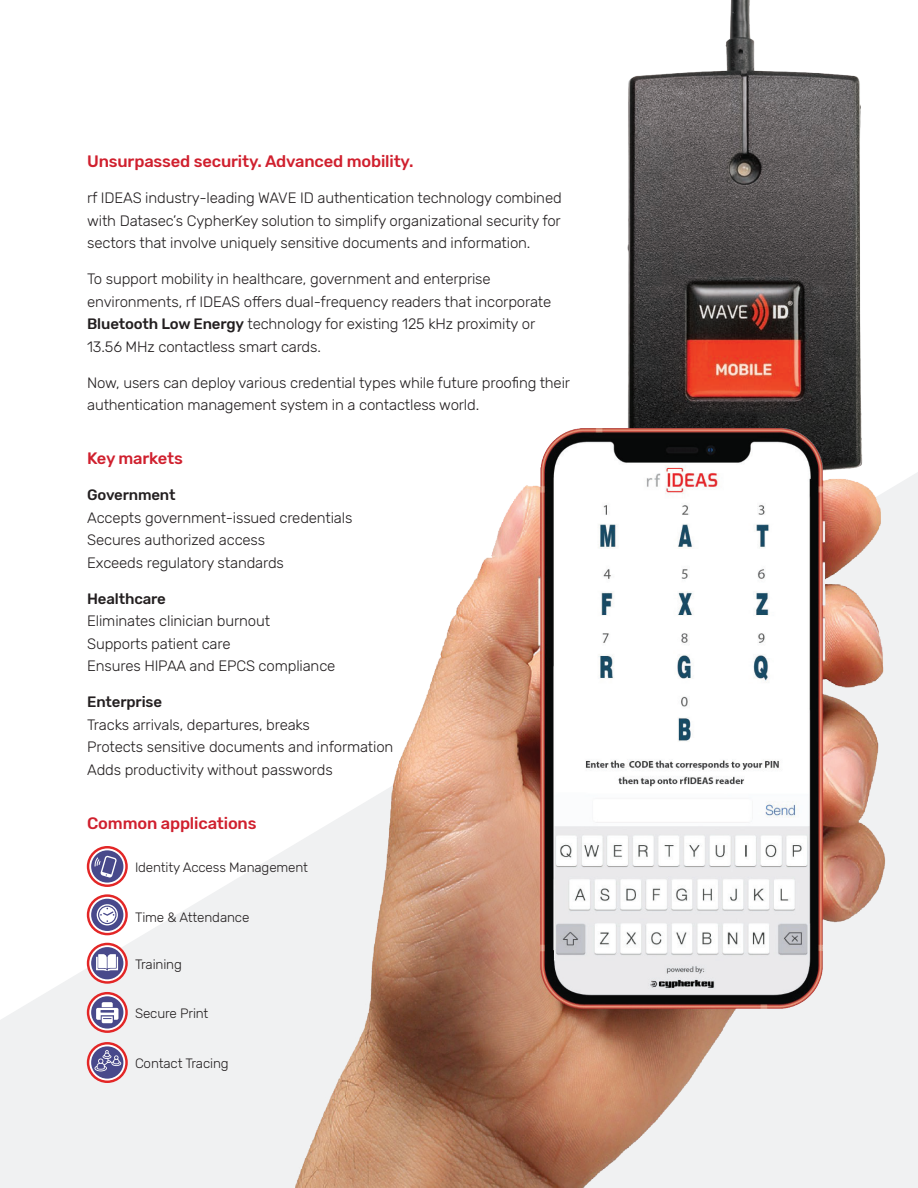
<style>
.page{position:relative;width:918px;height:1188px;background:#fff}
.page>*{position:absolute;margin:0;border:0;box-sizing:border-box;transform-origin:0 0}
.t1{font:500 16.5px "Rubik";letter-spacing:-.01em;color:#d0202e}
.t2{font:300 15px/22.5px "Rubik";letter-spacing:-.01em;color:#231f20}
.t3{font:500 15px "Rubik";letter-spacing:-.01em;color:#231f20}
.t4{font:300 13.5px "Rubik";letter-spacing:-.01em;color:#231f20}
.s1{font-weight:500}
</style>
<div class="page">
<img style="left:627px;top:0;width:234px;height:364px">
<svg style="left:0;top:846px;width:232px;height:342px;fill:#f0f1f2"></svg>
<svg style="left:87px;top:846px;width:41px;height:41px"></svg>
<svg style="left:89px;top:848px;width:36px;height:36px"></svg>
<div style="left:91px;top:850px;width:32px;height:33px;background:#48498b;border-radius:50%"></div>
<svg style="left:94px;top:856px;width:23px;height:22px"></svg>
<svg style="left:87px;top:894px;width:41px;height:41px"></svg>
<svg style="left:89px;top:897px;width:36px;height:36px"></svg>
<div style="left:91px;top:899px;width:32px;height:32px;background:#48498b;border-radius:50%"></div>
<svg style="left:97px;top:904px;width:21px;height:21px"></svg>
<svg style="left:87px;top:943px;width:41px;height:41px"></svg>
<svg style="left:89px;top:945px;width:36px;height:36px"></svg>
<div style="left:91px;top:947px;width:32px;height:32px;background:#48498b;border-radius:50%"></div>
<svg style="left:96px;top:954px;width:22px;height:17px"></svg>
<svg style="left:87px;top:992px;width:41px;height:41px"></svg>
<svg style="left:89px;top:994px;width:36px;height:36px"></svg>
<svg style="left:91px;top:996px;width:32px;height:33px"></svg>
<svg style="left:96px;top:1002px;width:22px;height:21px"></svg>
<svg style="left:87px;top:1042px;width:41px;height:41px"></svg>
<svg style="left:89px;top:1045px;width:36px;height:36px"></svg>
<svg style="left:91px;top:1046px;width:32px;height:33px"></svg>
<svg style="left:94px;top:1050px;width:27px;height:21px"></svg>
<img style="left:232px;top:364px;width:686px;height:824px">
<p class="t1" style="left:87px;top:152px;width:328px">Unsurpassed security. Advanced mobility.</p>
<p class="t2" style="left:87px;top:187px;width:476px;text-align:justify">rf IDEAS industry-leading WAVE ID authentication technology combined with Datasec’s CypherKey solution to simplify organizational security for sectors that involve uniquely sensitive documents and information.</p>
<p class="t2" style="left:87px;top:268px;width:466px">To support mobility in healthcare, government and enterprise environments, rf IDEAS offers dual-frequency readers that incorporate <span class="s1">Bluetooth Low Energy</span> technology for existing 125 kHz proximity or 13.56 MHz contactless smart cards.</p>
<p class="t2" style="left:87px;top:371px;width:484px">Now, users can deploy various credential types while future proofing their authentication management system in a contactless world.</p>
<p class="t1" style="left:87px;top:449px;width:97px">Key markets</p>
<p class="t3" style="left:87px;top:486px;width:90px">Government</p>
<p class="t2" style="left:87px;top:506px;width:267px">Accepts government-issued credentials<br>Secures authorized access<br>Exceeds regulatory standards</p>
<p class="t3" style="left:87px;top:590px;width:80px">Healthcare</p>
<p class="t2" style="left:87px;top:610px;width:250px">Eliminates clinician burnout<br>Supports patient care<br>Ensures HIPAA and EPCS compliance</p>
<p class="t3" style="left:87px;top:693px;width:76px">Enterprise</p>
<p class="t2" style="left:87px;top:713px;width:308px">Tracks arrivals, departures, breaks<br>Protects sensitive documents and information<br>Adds productivity without passwords</p>
<p class="t1" style="left:87px;top:813px;width:171px">Common applications</p>
<p class="t4" style="left:135px;top:859px;width:175px">Identity Access Management</p>
<p class="t4" style="left:135px;top:909px;width:116px">Time &amp; Attendance</p>
<p class="t4" style="left:135px;top:957px;width:48px">Training</p>
<p class="t4" style="left:135px;top:1006px;width:75px">Secure Print</p>
<p class="t4" style="left:135px;top:1056px;width:95px">Contact Tracing</p>
</div>
